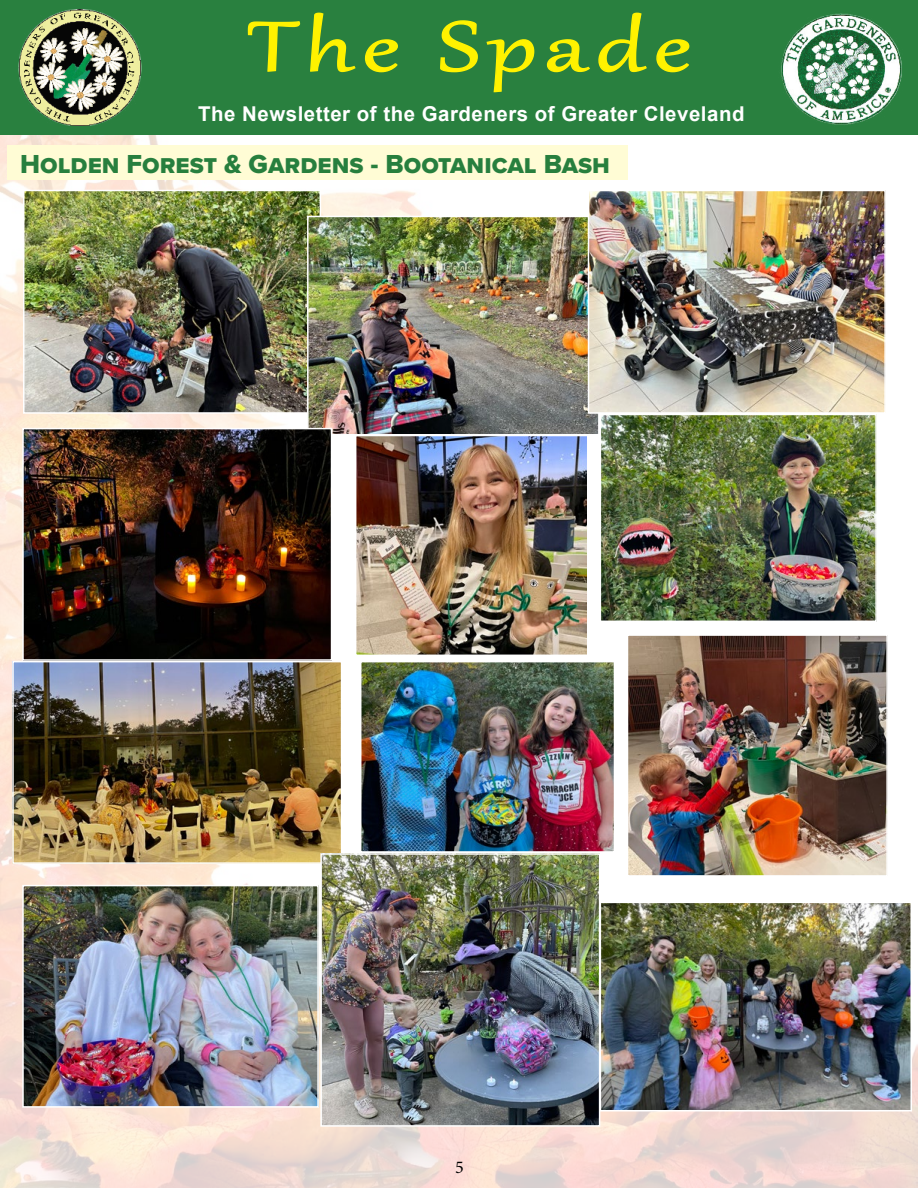
<style>
.page{position:relative;width:918px;height:1188px;background:#fff}
.page>*{position:absolute;margin:0;border:0;box-sizing:border-box;transform-origin:0 0}
.t1{font:86.1px "Gabriola";letter-spacing:.075em;color:#fff200;scale:1.36 1}
.t2{font:27px "Proxima Nova Extrabld";color:#277f3e}
.t3{font:700 20.4px "Arial";letter-spacing:.025em;color:#fff}
.t4{font:18px "Minion Pro";color:#000}
</style>
<div class="page">
<div style="left:7px;top:145px;width:620px;height:35px;background:#fffcd5"></div>
<img style="left:26px;top:193px;width:292px;height:218px">
<div style="left:23px;top:190px;width:298px;height:224px;border:2px solid #fff"></div>
<img style="left:310px;top:219px;width:287px;height:214px">
<div style="left:307px;top:216px;width:293px;height:220px;border:2px solid #fff"></div>
<img style="left:591px;top:193px;width:292px;height:218px">
<div style="left:588px;top:190px;width:298px;height:224px;border:2px solid #fff"></div>
<img style="left:25px;top:431px;width:304px;height:227px">
<div style="left:22px;top:428px;width:310px;height:233px;border:2px solid #fff"></div>
<img style="left:358px;top:438px;width:228px;height:215px">
<div style="left:355px;top:435px;width:234px;height:221px;border:2px solid #fff"></div>
<img style="left:603px;top:417px;width:271px;height:202px">
<div style="left:600px;top:414px;width:277px;height:208px;border:2px solid #fff"></div>
<img style="left:363px;top:664px;width:249px;height:186px">
<div style="left:360px;top:661px;width:255px;height:192px;border:2px solid #fff"></div>
<img style="left:15px;top:664px;width:324px;height:197px">
<div style="left:12px;top:661px;width:330px;height:203px;border:2px solid #fff"></div>
<img style="left:630px;top:637px;width:255px;height:237px">
<div style="left:627px;top:634px;width:261px;height:243px;border:2px solid #fff"></div>
<img style="left:25px;top:888px;width:291px;height:217px">
<div style="left:22px;top:885px;width:297px;height:223px;border:2px solid #fff"></div>
<img style="left:323px;top:856px;width:274px;height:268px">
<div style="left:320px;top:853px;width:280px;height:274px;border:2px solid #fff"></div>
<img style="left:603px;top:905px;width:306px;height:204px">
<div style="left:600px;top:902px;width:312px;height:210px;border:2px solid #fff"></div>
<div style="left:0;top:0;width:918px;height:135px;background:#29803f"></div>
<img style="left:18px;top:10px;width:124px;height:115px">
<img style="left:781px;top:13px;width:121px;height:112px">
<svg style="left:247px;top:21px;width:54px;height:51px"></svg>
<svg style="left:310px;top:12px;width:46px;height:61px"></svg>
<svg style="left:364px;top:39px;width:34px;height:34px"></svg>
<svg style="left:440px;top:20px;width:38px;height:53px"></svg>
<svg style="left:486px;top:39px;width:49px;height:54px"></svg>
<svg style="left:546px;top:39px;width:44px;height:34px"></svg>
<svg style="left:598px;top:12px;width:49px;height:61px"></svg>
<svg style="left:656px;top:39px;width:34px;height:34px"></svg>
<h1 class="t1" style="left:248px;top:-10px;width:327px">The Spade</h1>
<p class="t3" style="left:198px;top:99px;width:548px">The Newsletter of the Gardeners of Greater Cleveland</p>
<h2 class="t2" style="left:20px;top:144px;width:591px">Holden Forest &amp; Gardens - Bootanical Bash</h2>
<p class="t4" style="left:455px;top:1155px;width:10px">5</p>
</div>
